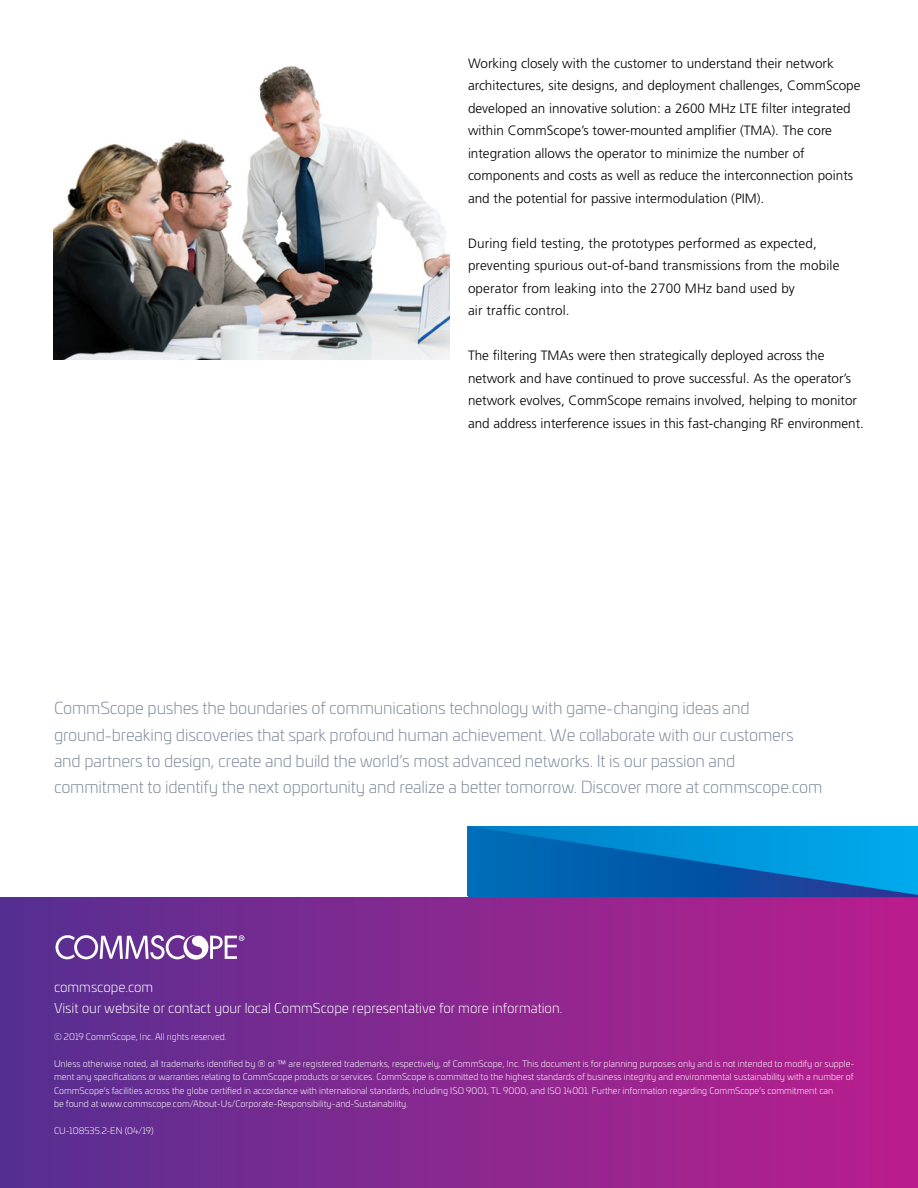
<style>
.page{position:relative;width:918px;height:1188px;background:#fff}
.page>*{position:absolute;margin:0;border:0;box-sizing:border-box;transform-origin:0 0}
.t1{font:300 16.5px/26.2px "Univia Pro";letter-spacing:-.01em;color:#7f8b9b}
.t2{font:300 13.5px/22.5px "Frutiger LT Pro";color:#000}
.t3{font:300 13.5px/21px "Univia Pro";color:#fff}
.t4{font:300 9px/13.5px "Univia Pro";color:#fff}
</style>
<div class="page">
<div style="left:0;top:897px;width:918px;height:291px;background:linear-gradient(to right,#563091,#bb1e8d)"></div>
<svg style="left:468px;top:826px;width:450px;height:71px;background:#027ac4"></svg>
<svg style="left:55px;top:935px;width:189px;height:25px"></svg>
<img style="left:54px;top:66px;width:396px;height:294px">
<p class="t2" style="left:468px;top:52px;width:394px">Working closely with the customer to understand their network architectures, site designs, and deployment challenges, CommScope developed an innovative solution: a 2600 MHz LTE filter integrated within CommScope’s tower-mounted amplifier (TMA). The core integration allows the operator to minimize the number of components and costs as well as reduce the interconnection points and the potential for passive intermodulation (PIM).</p>
<p class="t2" style="left:468px;top:232px;width:373px">During field testing, the prototypes performed as expected, preventing spurious out-of-band transmissions from the mobile operator from leaking into the 2700 MHz band used by<br>air traffic control.</p>
<p class="t2" style="left:468px;top:344px;width:397px">The filtering TMAs were then strategically deployed across the network and have continued to prove successful. As the operator’s network evolves, CommScope remains involved, helping to monitor and address interference issues in this fast-changing RF environment.</p>
<p class="t1" style="left:54px;top:695px;width:770px">CommScope pushes the boundaries of communications technology with game-changing ideas and ground-breaking discoveries that spark profound human achievement. We collaborate with our customers and partners to design, create and build the world’s most advanced networks. It is our passion and commitment to identify the next opportunity and realize a better tomorrow. Discover more at commscope.com</p>
<p class="t3" style="left:54px;top:975px;width:510px">commscope.com<br>Visit our website or contact your local CommScope representative for more information.</p>
<p class="t4" style="left:54px;top:1029px;width:174px">© 2019 CommScope, Inc. All rights reserved.</p>
<p class="t4" style="left:54px;top:1056px;width:802px">Unless otherwise noted, all trademarks identified by ® or ™ are registered trademarks, respectively, of CommScope, Inc. This document is for planning purposes only and is not intended to modify or supple&shy;ment any specifications or warranties relating to CommScope products or services. CommScope is committed to the highest standards of business integrity and environmental sustainability with a number of CommScope’s facilities across the globe certified in accordance with international standards, including ISO 9001, TL 9000, and ISO 14001. Further information regarding CommScope’s commitment can<br>be found at www.commscope.com/About-Us/Corporate-Responsibility-and-Sustainability.</p>
<p class="t4" style="left:54px;top:1124px;width:101px">CU-108535.2-EN (04/19)</p>
</div>
